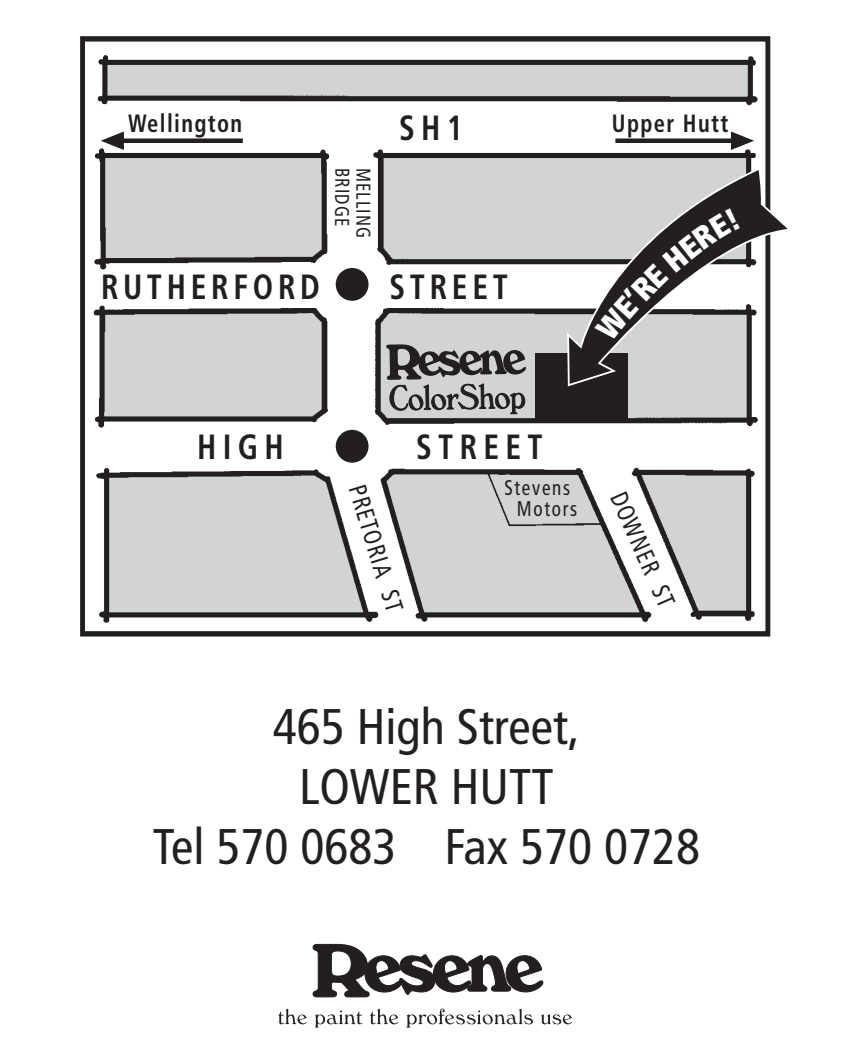
<style>
.page{position:relative;width:850px;height:1063px;background:#fff}
.page>*{position:absolute;margin:0;border:0;box-sizing:border-box;transform-origin:0 0}
.t1{font:condensed 50px/60px "Frutiger";color:#231f1f;text-align:center}
.t2{font:700 condensed 35px "Frutiger";letter-spacing:.15em;color:#231f1f;scale:.9 1}
.t3{font:700 condensed 25px "Frutiger";letter-spacing:.06em;color:#231f1f;scale:.9 1}
.t4{font:condensed 25px "Frutiger";color:#231f1f;scale:.9 1}
.t5{font:condensed 21.25px/21.2px "Frutiger";letter-spacing:.09em;color:#231f1f;text-align:center;scale:.9 1}
.t6{font:condensed 20px/21.2px "Frutiger";letter-spacing:.06em;color:#231f1f;scale:.9 1}
</style>
<div class="page">
<img style="left:93px;top:55px;width:665px;height:568px">
<div style="left:80px;top:36px;width:690px;height:600px;border:5px solid #231f1f"></div>
<svg style="left:101px;top:131px;width:223px;height:129px;background:#c4c5c7"></svg>
<div style="left:615px;top:138px;width:118px;height:5px;background:#231f1f"></div>
<svg style="left:731px;top:131px;width:23px;height:19px"></svg>
<svg style="left:386px;top:344px;width:140px;height:70px;background:#919192"></svg>
<svg style="left:312px;top:943px;width:231px;height:54px"></svg>
<svg style="left:278px;top:1008px;width:29px;height:16px"></svg>
<svg style="left:315px;top:1010px;width:47px;height:17px"></svg>
<svg style="left:370px;top:1008px;width:28px;height:16px"></svg>
<svg style="left:406px;top:1008px;width:127px;height:19px"></svg>
<svg style="left:541px;top:1014px;width:31px;height:10px"></svg>
<div style="left:535px;top:353px;width:93px;height:68px;background:#231f1f"></div>
<div style="left:336px;top:430px;width:33px;height:32px;background:#231f1f;border-radius:50%"></div>
<div style="left:336px;top:268px;width:33px;height:33px;background:#231f1f;border-radius:50%"></div>
<svg style="left:566px;top:169px;width:222px;height:218px;fill:#d1d3d5"></svg>
<svg style="left:594px;top:208px;width:146px;height:134px"></svg>
<p class="t3" style="left:128px;top:113px;width:128px">Wellington</p>
<p class="t6" style="left:373px;top:168px;width:79px;rotate:90deg">MELLING<br>BRIDGE</p>
<p class="t2" style="left:399px;top:114px;width:73px">SH1</p>
<p class="t2" style="left:101px;top:272px;width:245px">RUTHERFORD</p>
<p class="t2" style="left:389px;top:272px;width:133px">STREET</p>
<p class="t3" style="left:612px;top:113px;width:131px">Upper Hutt</p>
<p class="t2" style="left:197px;top:432px;width:98px">HIGH</p>
<p class="t2" style="left:416px;top:432px;width:142px">STREET</p>
<p class="t4" style="left:366px;top:482px;width:147px;rotate:73deg">PRETORIA ST</p>
<p class="t5" style="left:504px;top:478px;width:83px">Stevens<br>Motors</p>
<p class="t4" style="left:627px;top:489px;width:139px;rotate:66deg">DOWNER ST</p>
<p class="t1" style="left:153px;top:700px;width:549px">465 High Street,<br>LOWER HUTT<br>Tel 570 0683 Fax 570 0728</p>
</div>
